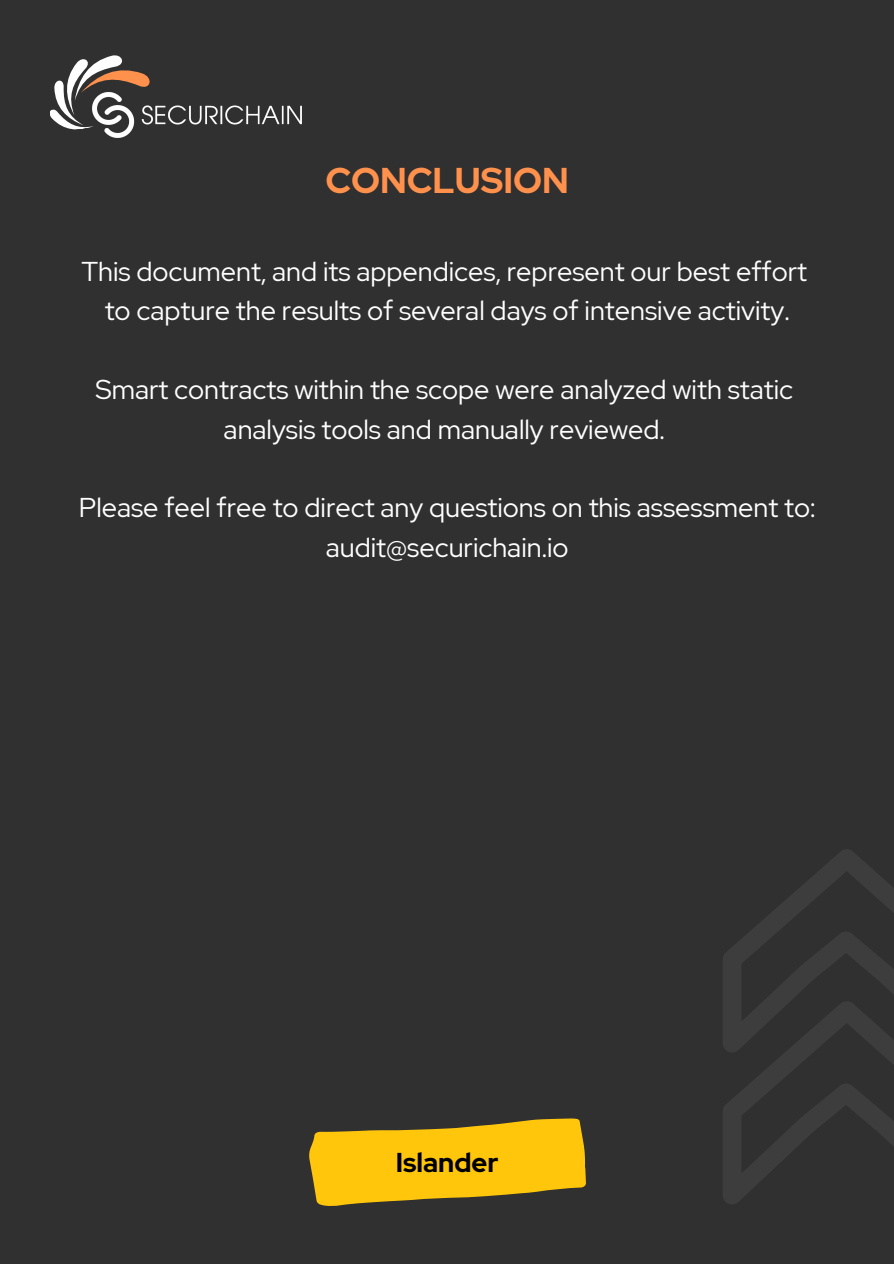
<style>
.page{position:relative;width:894px;height:1264px;background:#fff}
.page>*{position:absolute;margin:0;border:0;box-sizing:border-box;transform-origin:0 0}
.t1{font:700 35.7px "Red Hat Display";color:#ff914d}
.t2{font:27.15px/39.5px "Red Hat Display";color:#fff;text-align:center}
.t3{font:700 27.15px "Red Hat Display";color:#000}
</style>
<div class="page">
<div style="left:0;top:0;width:893px;height:1263px;background:#303030"></div>
<svg style="left:723px;top:850px;width:170px;height:354px"></svg>
<img style="left:50px;top:55px;width:252px;height:83px">
<svg style="left:309px;top:1118px;width:277px;height:88px"></svg>
<p class="t1" style="left:325px;top:157px;width:245px">CONCLUSION</p>
<p class="t2" style="left:81px;top:251px;width:727px">This document, and its appendices, represent our best effort</p>
<p class="t2" style="left:105px;top:291px;width:686px">to capture the results of several days of intensive activity.</p>
<p class="t2" style="left:95px;top:369px;width:699px">Smart contracts within the scope were analyzed with static</p>
<p class="t2" style="left:223px;top:409px;width:442px">analysis tools and manually reviewed.</p>
<p class="t2" style="left:79px;top:488px;width:738px">Please feel free to direct any questions on this assessment to: audit@securichain.io</p>
<p class="t3" style="left:395px;top:1144px;width:104px">Islander</p>
</div>
